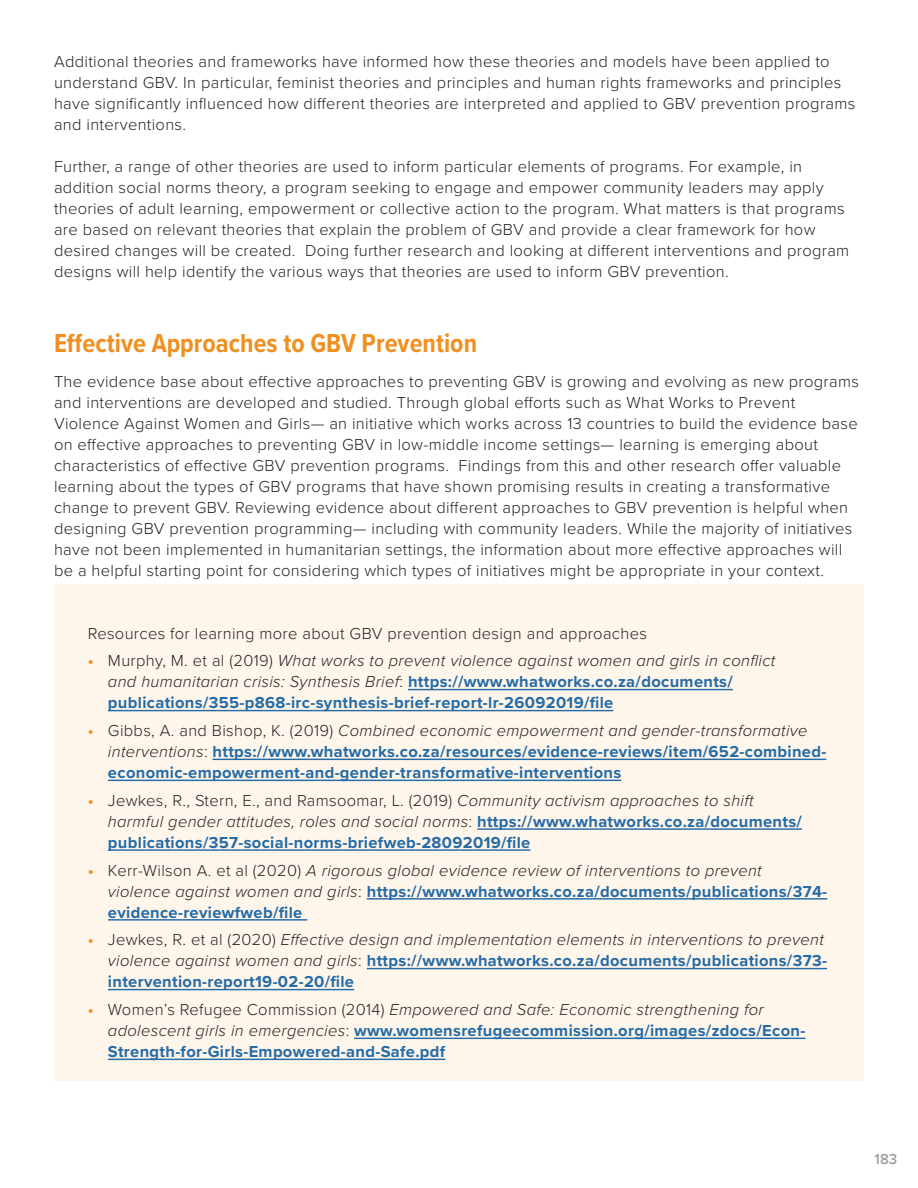
<style>
.page{position:relative;width:918px;height:1188px;background:#fff}
.page>*{position:absolute;margin:0;border:0;box-sizing:border-box;transform-origin:0 0}
.t1{font:700 27px "Proxima Nova Cond";color:#ef9021}
.t2{font:300 16.5px/21px "Proxima Nova";letter-spacing:.02em;color:#242424}
.t3{font:700 16.5px/21px "Proxima Nova";letter-spacing:.02em;color:#256ba6}
.t4{font:italic 300 16.5px/21px "Proxima Nova";letter-spacing:.02em;color:#242424}
.t5{font:500 15px "Proxima Nova";color:#939598}
.s1{color:#ef9021}
.s2{font-weight:300;color:#242424}
.s3{font-weight:300;font-style:italic;color:#242424}
.s4{font-weight:700;font-style:normal;color:#ef9021}
.s5{font-style:normal}
.s6{font-weight:700;font-style:normal;color:#256ba6}
</style>
<div class="page">
<div style="left:54px;top:584px;width:810px;height:57px;background:#fef5eb"></div>
<div style="left:54px;top:605px;width:810px;height:57px;background:#fef5eb"></div>
<div style="left:54px;top:653px;width:810px;height:79px;background:#fef5eb"></div>
<hr style="left:408px;top:689px;width:325px;height:1px;background:#256ba6">
<hr style="left:108px;top:710px;width:505px;height:1px;background:#256ba6">
<div style="left:54px;top:723px;width:810px;height:79px;background:#fef5eb"></div>
<hr style="left:213px;top:759px;width:613px;height:1px;background:#256ba6">
<hr style="left:108px;top:780px;width:513px;height:1px;background:#256ba6">
<div style="left:54px;top:793px;width:810px;height:79px;background:#fef5eb"></div>
<hr style="left:477px;top:828px;width:325px;height:2px;background:#256ba6">
<hr style="left:108px;top:849px;width:422px;height:2px;background:#256ba6">
<div style="left:54px;top:862px;width:810px;height:79px;background:#fef5eb"></div>
<hr style="left:367px;top:898px;width:460px;height:2px;background:#256ba6">
<hr style="left:108px;top:919px;width:199px;height:2px;background:#256ba6">
<div style="left:54px;top:932px;width:810px;height:79px;background:#fef5eb"></div>
<hr style="left:367px;top:968px;width:460px;height:1px;background:#256ba6">
<hr style="left:108px;top:989px;width:246px;height:1px;background:#256ba6">
<div style="left:54px;top:1002px;width:810px;height:79px;background:#fef5eb"></div>
<hr style="left:354px;top:1038px;width:451px;height:1px;background:#256ba6">
<hr style="left:108px;top:1059px;width:337px;height:1px;background:#256ba6">
<p class="t2" style="left:54px;top:50px;width:803px">Additional theories and frameworks have informed how these theories and models have been applied to understand GBV. In particular, feminist theories and principles and human rights frameworks and principles have significantly influenced how different theories are interpreted and applied to GBV prevention programs and interventions.</p>
<p class="t2" style="left:54px;top:155px;width:797px">Further, a range of other theories are used to inform particular elements of programs. For example, in addition social norms theory, a program seeking to engage and empower community leaders may apply theories of adult learning, empowerment or collective action to the program. What matters is that programs are based on relevant theories that explain the problem of GBV and provide a clear framework for how desired changes will be created. Doing further research and looking at different interventions and program designs will help identify the various ways that theories are used to inform GBV prevention.</p>
<h1 class="t1" style="left:54px;top:323px;width:425px">Effective Approaches to GBV Prevention</h1>
<p class="t2" style="left:54px;top:370px;width:807px">The evidence base about effective approaches to preventing GBV is growing and evolving as new programs and interventions are developed and studied. Through global efforts such as What Works to Prevent Violence Against Women and Girls— an initiative which works across 13 countries to build the evidence base on effective approaches to preventing GBV in low-middle income settings— learning is emerging about characteristics of effective GBV prevention programs. Findings from this and other research offer valuable learning about the types of GBV programs that have shown promising results in creating a transformative change to prevent GBV. Reviewing evidence about different approaches to GBV prevention is helpful when designing GBV prevention programming— including with community leaders. While the majority of initiatives have not been implemented in humanitarian settings, the information about more effective approaches will be a helpful starting point for considering which types of initiatives might be appropriate in your context.</p>
<p class="t2" style="left:88px;top:622px;width:561px">Resources for learning more about GBV prevention design and approaches</p>
<p class="t3" style="left:108px;top:650px;width:669px;text-indent:-20px"><span class="s1">•</span> <span class="s2">Murphy, M. et al (2019)</span> <span class="s3">What works to prevent violence against women and girls in conflict and humanitarian crisis: Synthesis Brief</span><span class="s2">:</span> https://www.whatworks.co.za/documents/ publications/355-p868-irc-synthesis-brief-report-lr-26092019/file</p>
<p class="t3" style="left:108px;top:720px;width:720px;text-indent:-20px"><span class="s1">•</span> <span class="s2">Gibbs, A. and Bishop, K. (2019)</span> <span class="s3">Combined economic empowerment and gender-transformative interventions</span><span class="s2">:</span> https://www.whatworks.co.za/resources/evidence-reviews/item/652-combined&shy;economic-empowerment-and-gender-transformative-interventions</p>
<p class="t3" style="left:108px;top:789px;width:696px;text-indent:-20px"><span class="s1">•</span> <span class="s2">Jewkes, R., Stern, E., and Ramsoomar, L. (2019)</span> <span class="s3">Community activism approaches to shift harmful gender attitudes, roles and social norms</span><span class="s2">:</span> https://www.whatworks.co.za/documents/ publications/357-social-norms-briefweb-28092019/file</p>
<p class="t4" style="left:108px;top:859px;width:721px;text-indent:-20px"><span class="s4">•</span> <span class="s5">Kerr-Wilson A. et al (2020)</span> A rigorous global evidence review of interventions to prevent violence against women and girls<span class="s5">:</span> <span class="s6">https://www.whatworks.co.za/documents/publications/374- evidence-reviewfweb/file</span></p>
<p class="t4" style="left:108px;top:928px;width:721px;text-indent:-20px"><span class="s4">•</span> <span class="s5">Jewkes, R. et al (2020)</span> Effective design and implementation elements in interventions to prevent violence against women and girls<span class="s5">:</span> <span class="s6">https://www.whatworks.co.za/documents/publications/373- intervention-report19-02-20/file</span></p>
<p class="t3" style="left:108px;top:999px;width:699px;text-indent:-20px"><span class="s1">•</span> <span class="s2">Women’s Refugee Commission (2014)</span> <span class="s3">Empowered and Safe: Economic strengthening for adolescent girls in emergencies</span><span class="s2">:</span> www.womensrefugeecommission.org/images/zdocs/Econ-<br>Strength-for-Girls-Empowered-and-Safe.pdf</p>
<p class="t5" style="left:875px;top:1148px;width:24px">183</p>
</div>
